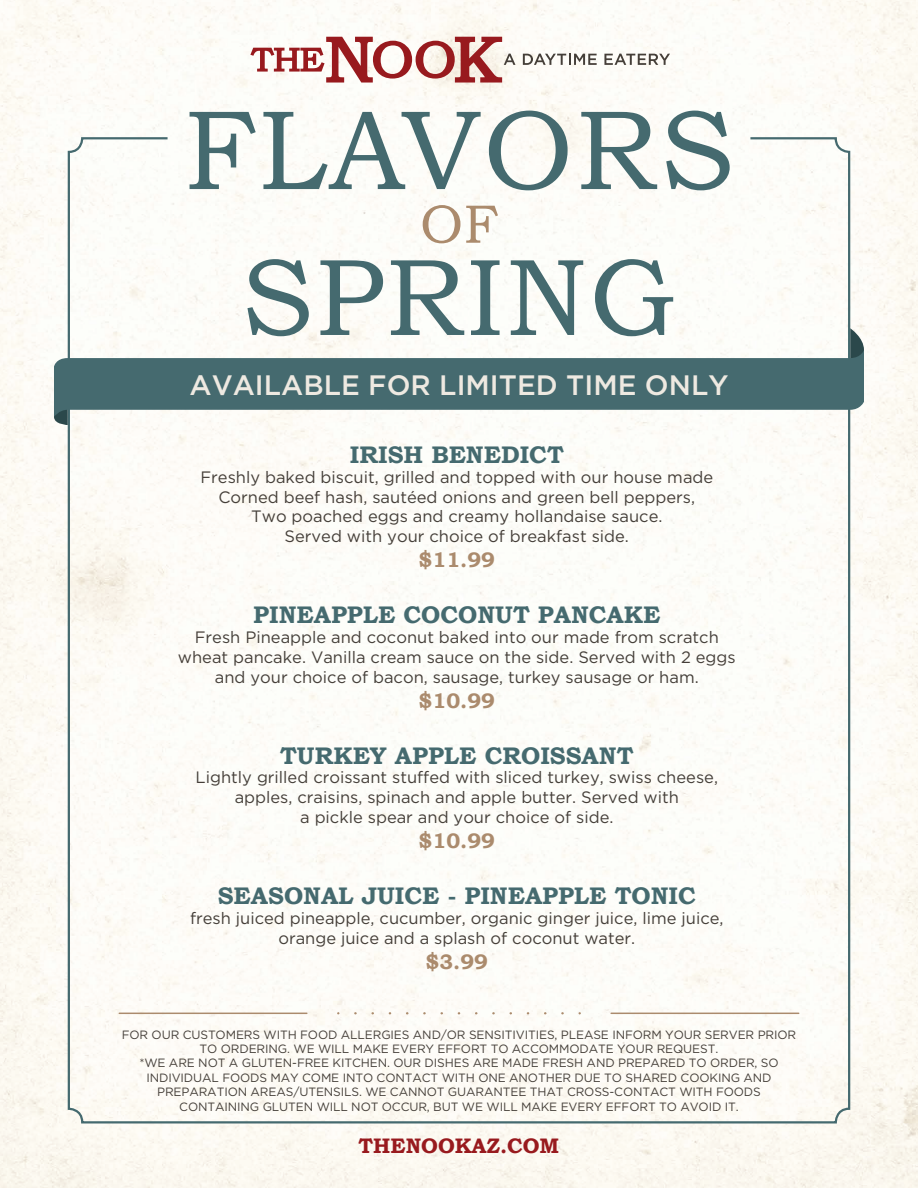
<style>
.page{position:relative;width:918px;height:1188px;background:#fff}
.page>*{position:absolute;margin:0;border:0;box-sizing:border-box;transform-origin:0 0}
.t1{font:113.25px "Bookman Old Style";letter-spacing:.02em;color:#456a6f}
.t2{font:109.5px "Bookman Old Style";letter-spacing:.02em;color:#456a6f}
.t3{font:54.3px "Bookman Old Style";color:#ab8b6d}
.t4{font:500 28.05px "Gotham";color:#eee9e1}
.t5{font:700 24px "Bookman Old Style";color:#456a6f}
.t6{font:700 21px "Bookman Old Style";color:#ab8b6d}
.t7{font:700 21px "Bookman Old Style";color:#981a1e}
.t8{font:16.5px/19.8px "Gotham";color:#453f39;text-align:center}
.t9{font:12px/14.4px "Gotham";letter-spacing:-.01em;color:#453f39;text-align:center}
</style>
<div class="page">
<img style="left:0;top:0;width:918px;height:1188px">
<svg style="left:850px;top:328px;width:14px;height:22px"></svg>
<svg style="left:54px;top:417px;width:14px;height:8px"></svg>
<svg style="left:54px;top:350px;width:810px;height:67px;fill:#456a6f"></svg>
<svg style="left:250px;top:37px;width:265px;height:46px"></svg>
<svg style="left:523px;top:54px;width:74px;height:11px"></svg>
<svg style="left:604px;top:54px;width:66px;height:11px"></svg>
<hr style="left:611px;top:1013px;width:188px;height:1px;background:#ab8b6d">
<hr style="left:119px;top:1013px;width:188px;height:1px;background:#ab8b6d">
<svg style="left:355px;top:1012px;width:216px;height:2px"></svg>
<div style="left:904px;top:1174px;width:14px;height:14px;background:#faf6ec"></div>
<h1 class="t1" style="left:184px;top:86px;width:552px">FLAVORS</h1>
<h3 class="t3" style="left:420px;top:193px;width:80px">OF</h3>
<h2 class="t2" style="left:241px;top:235px;width:437px">SPRING</h2>
<h3 class="t4" style="left:190px;top:369px;width:540px">AVAILABLE FOR LIMITED TIME ONLY</h3>
<h3 class="t5" style="left:350px;top:437px;width:216px">IRISH BENEDICT</h3>
<p class="t8" style="left:200px;top:467px;width:514px">Freshly baked biscuit, grilled and topped with our house made Corned beef hash, sautéed onions and green bell peppers, Two poached eggs and creamy hollandaise sauce.<br>Served with your choice of breakfast side.</p>
<p class="t6" style="left:419px;top:545px;width:78px">$11.99</p>
<h3 class="t5" style="left:253px;top:598px;width:409px">PINEAPPLE COCONUT PANCAKE</h3>
<p class="t8" style="left:178px;top:627px;width:559px">Fresh Pineapple and coconut baked into our made from scratch wheat pancake. Vanilla cream sauce on the side. Served with 2 eggs and your choice of bacon, sausage, turkey sausage or ham.</p>
<p class="t6" style="left:419px;top:685px;width:78px">$10.99</p>
<h3 class="t5" style="left:280px;top:738px;width:355px">TURKEY APPLE CROISSANT</h3>
<p class="t8" style="left:196px;top:767px;width:524px">Lightly grilled croissant stuffed with sliced turkey, swiss cheese, apples, craisins, spinach and apple butter. Served with<br>a pickle spear and your choice of side.</p>
<p class="t6" style="left:419px;top:826px;width:78px">$10.99</p>
<h3 class="t5" style="left:218px;top:878px;width:480px">SEASONAL JUICE - PINEAPPLE TONIC</h3>
<p class="t8" style="left:190px;top:908px;width:535px">fresh juiced pineapple, cucumber, organic ginger juice, lime juice, orange juice and a splash of coconut water.</p>
<p class="t6" style="left:426px;top:946px;width:64px">$3.99</p>
<p class="t9" style="left:122px;top:1027px;width:676px">FOR OUR CUSTOMERS WITH FOOD ALLERGIES AND/OR SENSITIVITIES, PLEASE INFORM YOUR SERVER PRIOR TO ORDERING. WE WILL MAKE EVERY EFFORT TO ACCOMMODATE YOUR REQUEST.<br>*WE ARE NOT A GLUTEN-FREE KITCHEN. OUR DISHES ARE MADE FRESH AND PREPARED TO ORDER, SO INDIVIDUAL FOODS MAY COME INTO CONTACT WITH ONE ANOTHER DUE TO SHARED COOKING AND PREPARATION AREAS/UTENSILS. WE CANNOT GUARANTEE THAT CROSS-CONTACT WITH FOODS CONTAINING GLUTEN WILL NOT OCCUR, BUT WE WILL MAKE EVERY EFFORT TO AVOID IT.</p>
<p class="t7" style="left:359px;top:1130px;width:202px">THENOOKAZ.COM</p>
</div>
